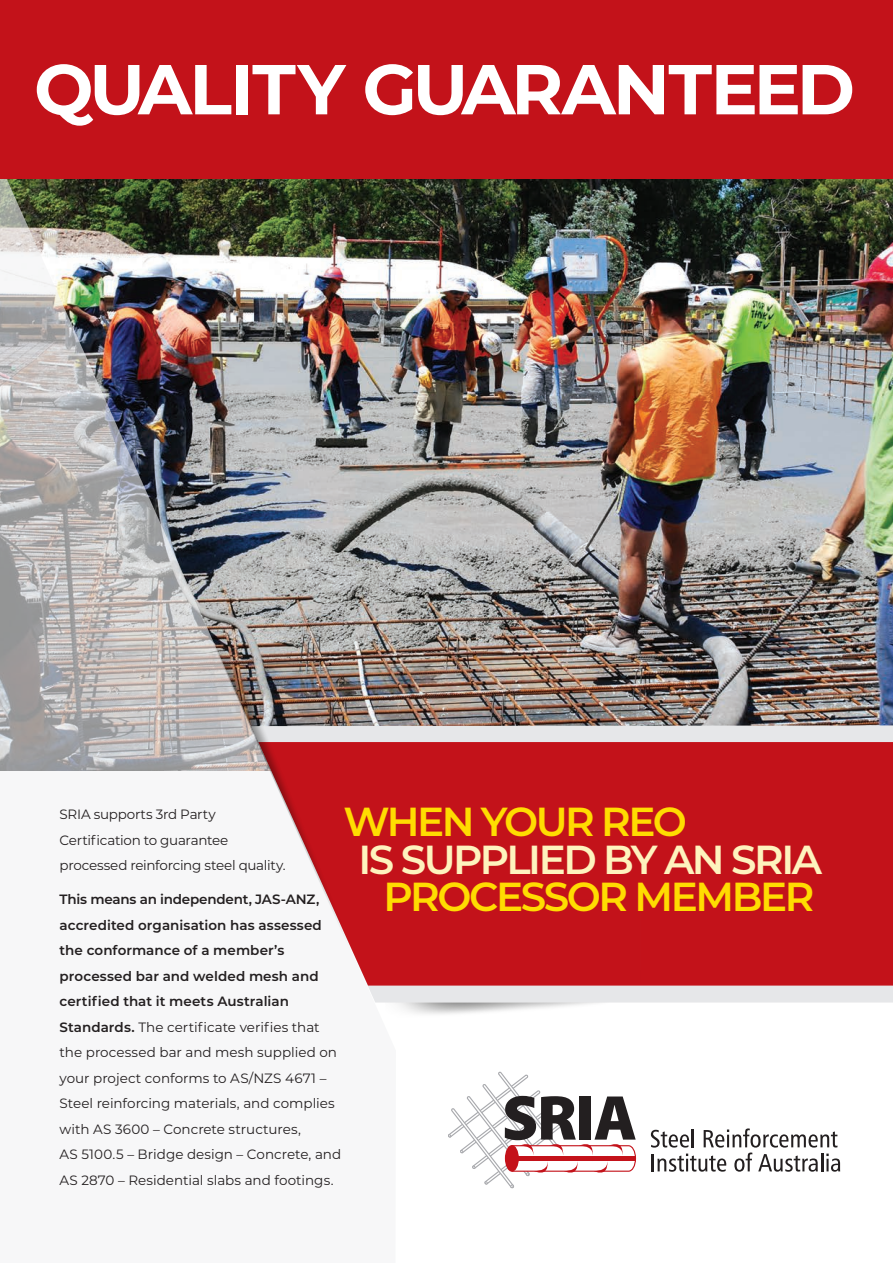
<style>
.page{position:relative;width:893px;height:1263px;background:#fff}
.page>*{position:absolute;margin:0;border:0;box-sizing:border-box;transform-origin:0 0}
.t1{font:700 70.5px "Montserrat";letter-spacing:-.04em;color:#fff}
.t2{font:600 40.5px "Montserrat";letter-spacing:-.06em;color:#ffdc01}
.t3{font:600 40.5px "Montserrat";letter-spacing:-.06em;color:#fef3be}
.t4{font:13.5px/25.5px "Montserrat";letter-spacing:-.005em;color:#231f20}
.s1{font-weight:600}
</style>
<div class="page">
<img style="left:396px;top:179px;width:497px;height:546px">
<div style="left:396px;top:725px;width:497px;height:277px;background:#e6e7e9"></div>
<div style="left:396px;top:742px;width:497px;height:243px;background:#c3121a"></div>
<img style="left:396px;top:899px;width:244px;height:115px">
<img style="left:0;top:179px;width:396px;height:824px">
<div style="left:0;top:0;width:893px;height:179px;background:#c3121a"></div>
<img style="left:104px;top:596px;width:290px;height:407px">
<svg style="left:651px;top:1128px;width:189px;height:44px"></svg>
<svg style="left:448px;top:1072px;width:189px;height:116px"></svg>
<p class="t1" style="left:34px;top:38px;width:822px">QUALITY GUARANTEED</p>
<p class="t2" style="left:343px;top:793px;width:345px">WHEN YOUR REO</p>
<p class="t3" style="left:358px;top:830px;width:465px">IS SUPPLIED BY AN SRIA</p>
<p class="t2" style="left:384px;top:868px;width:432px">PROCESSOR MEMBER</p>
<p class="t4" style="left:60px;top:801px;width:228px">SRIA supports 3rd Party<br>Certification to guarantee processed reinforcing steel quality.</p>
<p class="t4" style="left:60px;top:886px;width:283px"><span class="s1">This means an independent, JAS-ANZ, accredited organisation has assessed the conformance of a member’s processed bar and welded mesh and certified that it meets Australian Standards.</span> The certificate verifies that the processed bar and mesh supplied on your project conforms to AS/NZS 4671 – Steel reinforcing materials, and complies with AS 3600 – Concrete structures,<br>AS 5100.5 – Bridge design – Concrete, and AS 2870 – Residential slabs and footings.</p>
</div>
